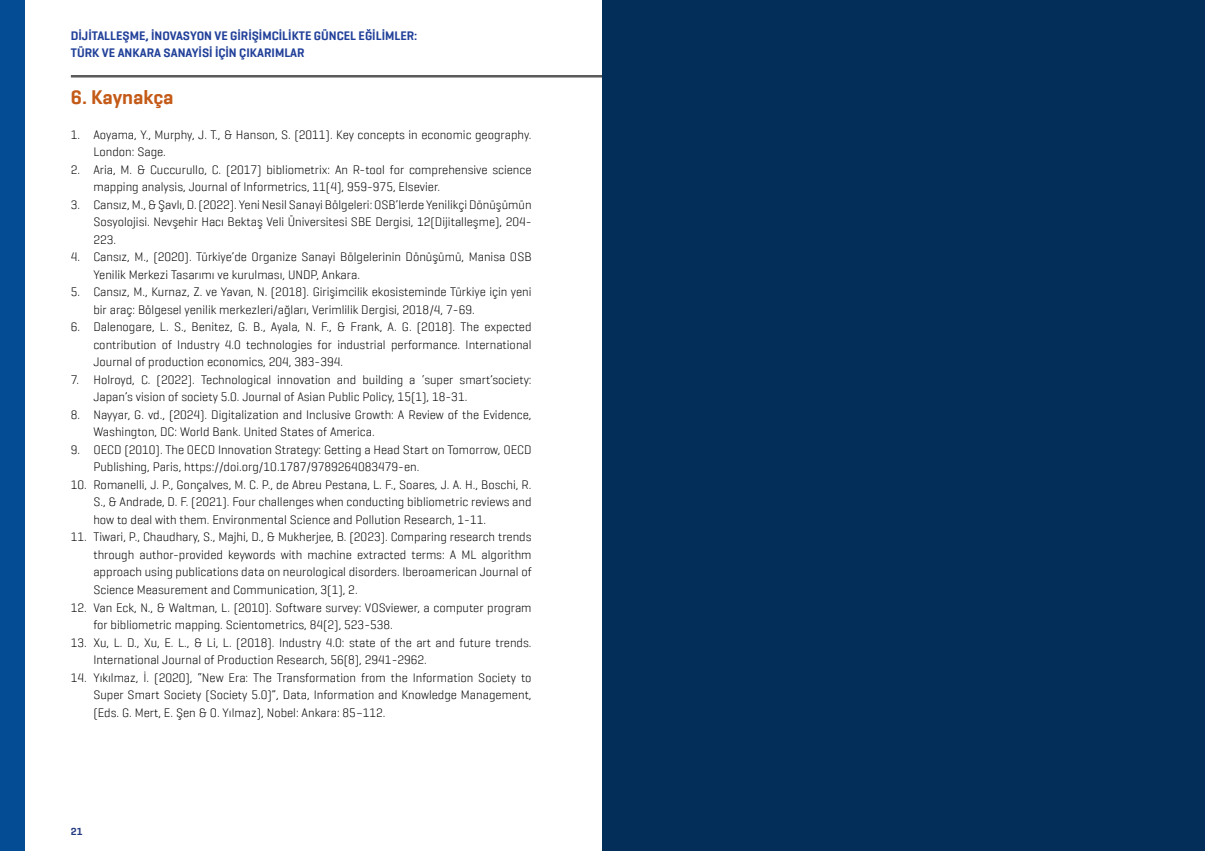
<style>
.page{position:relative;width:1205px;height:851px;background:#fff}
.page>*{position:absolute;margin:0;border:0;box-sizing:border-box;transform-origin:0 0}
.t1{font:600 20px "Geogrotesque";color:#c45a17}
.t2{font:300 12.5px/17.5px "Geogrotesque";color:#000}
.t3{font:600 12.5px/17.5px "Geogrotesque";color:#214099}
.t4{font:600 10.5px "Geogrotesque";color:#233a80}
</style>
<div class="page">
<div style="left:0;top:0;width:25px;height:850px;background:#044c94"></div>
<hr style="left:71px;top:75px;width:1063px;height:2px;background:#5a5a5b">
<div style="left:602px;top:0;width:603px;height:850px;background:#022e59"></div>
<p class="t3" style="left:71px;top:27px;width:348px">DIJITALLEŞME, İNOVASYON VE GIRIŞIMCILIKTE GÜNCEL EĞILIMLER:<br>TÜRK VE ANKARA SANAYISI IÇIN ÇIKARIMLAR</p>
<h1 class="t1" style="left:71px;top:84px;width:104px">6. Kaynakça</h1>
<p class="t2" style="left:93px;top:125px;width:440px;text-indent:-22px">1. Aoyama, Y., Murphy, J. T., &amp; Hanson, S. (2011). Key concepts in economic geography.<br>London: Sage.</p>
<p class="t2" style="left:93px;top:160px;width:440px;text-indent:-22px">2. Aria, M. &amp; Cuccurullo, C. (2017) bibliometrix: An R-tool for comprehensive science mapping analysis, Journal of Informetrics, 11(4), 959-975, Elsevier.</p>
<p class="t2" style="left:93px;top:195px;width:440px;text-align:justify;text-indent:-22px">3. Cansız, M., &amp; Şavlı, D. (2022). Yeni Nesil Sanayi Bölgeleri: OSB’lerde Yenilikçi Dönüşümün Sosyolojisi. Nevşehir Hacı Bektaş Veli Üniversitesi SBE Dergisi, 12(Dijitalleşme), 204- 223.</p>
<p class="t2" style="left:93px;top:248px;width:440px;text-indent:-22px">4. Cansız, M., (2020). Türkiye’de Organize Sanayi Bölgelerinin Dönüşümü, Manisa OSB<br>Yenilik Merkezi Tasarımı ve kurulması, UNDP, Ankara.</p>
<p class="t2" style="left:93px;top:283px;width:440px;text-indent:-22px">5. Cansız, M., Kurnaz, Z. ve Yavan, N. (2018). Girişimcilik ekosisteminde Türkiye için yeni bir araç: Bölgesel yenilik merkezleri/ağları, Verimlilik Dergisi, 2018/4, 7-69.</p>
<p class="t2" style="left:93px;top:318px;width:440px;text-align:justify;text-indent:-22px">6. Dalenogare, L. S., Benitez, G. B., Ayala, N. F., &amp; Frank, A. G. (2018). The expected contribution of Industry 4.0 technologies for industrial performance. International Journal of production economics, 204, 383-394.</p>
<p class="t2" style="left:93px;top:370px;width:440px;text-indent:-22px">7. Holroyd, C. (2022). Technological innovation and building a ‘super smart’society:<br>Japan’s vision of society 5.0. Journal of Asian Public Policy, 15(1), 18-31.</p>
<p class="t2" style="left:93px;top:405px;width:440px;text-indent:-22px">8. Nayyar, G. vd., (2024). Digitalization and Inclusive Growth: A Review of the Evidence,<br>Washington, DC: World Bank. United States of America.</p>
<p class="t2" style="left:93px;top:440px;width:440px;text-indent:-22px">9. OECD (2010). The OECD Innovation Strategy: Getting a Head Start on Tomorrow, OECD<br>Publishing, Paris, https://doi.org/10.1787/9789264083479-en.</p>
<p class="t2" style="left:93px;top:475px;width:440px;text-align:justify;text-indent:-22px">10. Romanelli, J. P., Gonçalves, M. C. P., de Abreu Pestana, L. F., Soares, J. A. H., Boschi, R.<br>S., &amp; Andrade, D. F. (2021). Four challenges when conducting bibliometric reviews and how to deal with them. Environmental Science and Pollution Research, 1-11.</p>
<p class="t2" style="left:93px;top:528px;width:440px;text-align:justify;text-indent:-22px">11. Tiwari, P., Chaudhary, S., Majhi, D., &amp; Mukherjee, B. (2023). Comparing research trends through author-provided keywords with machine extracted terms: A ML algorithm approach using publications data on neurological disorders. Iberoamerican Journal of Science Measurement and Communication, 3(1), 2.</p>
<p class="t2" style="left:93px;top:598px;width:440px;text-indent:-22px">12. Van Eck, N., &amp; Waltman, L. (2010). Software survey: VOSviewer, a computer program for bibliometric mapping. Scientometrics, 84(2), 523-538.</p>
<p class="t2" style="left:93px;top:633px;width:440px;text-indent:-22px">13. Xu, L. D., Xu, E. L., &amp; Li, L. (2018). Industry 4.0: state of the art and future trends.<br>International Journal of Production Research, 56(8), 2941-2962.</p>
<p class="t2" style="left:93px;top:668px;width:440px;text-align:justify;text-indent:-22px">14. Yıkılmaz, İ . (2020), “New Era: The Transformation from the Information Society to Super Smart Society (Society 5.0)”, Data, Information and Knowledge Management, (Eds. G. Mert, E. Şen &amp; O. Yılmaz), Nobel: Ankara: 85–112.</p>
<p class="t4" style="left:71px;top:824px;width:13px">21</p>
</div>
